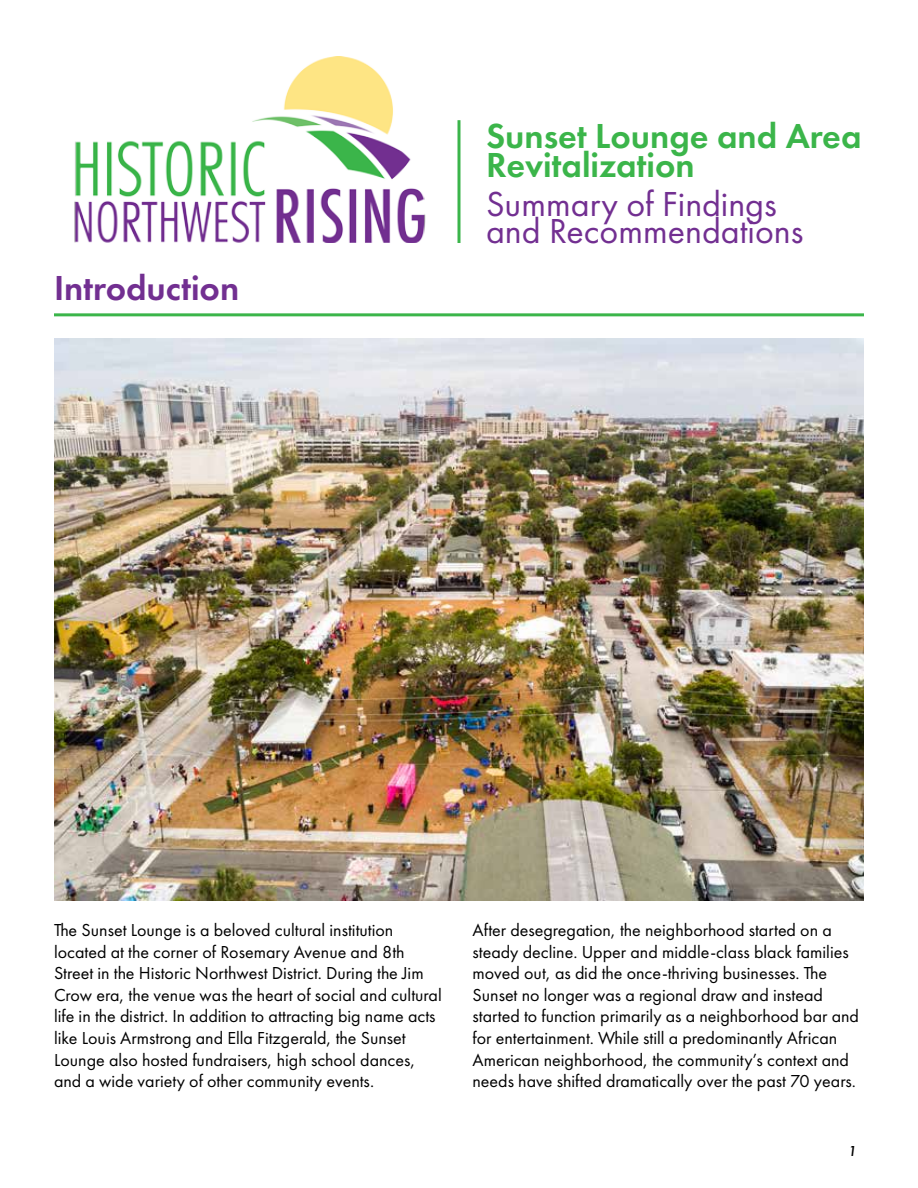
<style>
.page{position:relative;width:918px;height:1188px;background:#fff}
.page>*{position:absolute;margin:0;border:0;box-sizing:border-box;transform-origin:0 0}
.t1{font:36px/27.5px "Futura PT";color:#722f91}
.t2{font:600 36px/29.1px "Futura PT";color:#3bb54a}
.t3{font:600 36px "Futura PT";color:#722f91}
.t4{font:18px/21.6px "Futura PT";color:#000}
.t5{font:italic 500 15px "Futura PT";color:#000}
</style>
<div class="page">
<img style="left:54px;top:338px;width:810px;height:562px">
<hr style="left:54px;top:313px;width:810px;height:3px;background:#3bb54a">
<hr style="left:458px;top:120px;width:2px;height:123px;background:#3bb54a">
<img style="left:74px;top:56px;width:352px;height:187px">
<h1 class="t2" style="left:486px;top:121px;width:377px">Sunset Lounge and Area<br>Revitalization</h1>
<h1 class="t3" style="left:54px;top:265px;width:187px">Introduction</h1>
<h1 class="t1" style="left:486px;top:190px;width:319px">Summary of Findings and Recommendations</h1>
<p class="t4" style="left:54px;top:919px;width:389px">The Sunset Lounge is a beloved cultural institution located at the corner of Rosemary Avenue and 8th Street in the Historic Northwest District. During the Jim Crow era, the venue was the heart of social and cultural life in the district. In addition to attracting big name acts like Louis Armstrong and Ella Fitzgerald, the Sunset Lounge also hosted fundraisers, high school dances, and a wide variety of other community events.</p>
<p class="t4" style="left:472px;top:919px;width:388px">After desegregation, the neighborhood started on a steady decline. Upper and middle-class black families moved out, as did the once-thriving businesses. The Sunset no longer was a regional draw and instead started to function primarily as a neighborhood bar and for entertainment. While still a predominantly African American neighborhood, the community’s context and needs have shifted dramatically over the past 70 years.</p>
<p class="t5" style="left:848px;top:1141px;width:10px">1</p>
</div>
